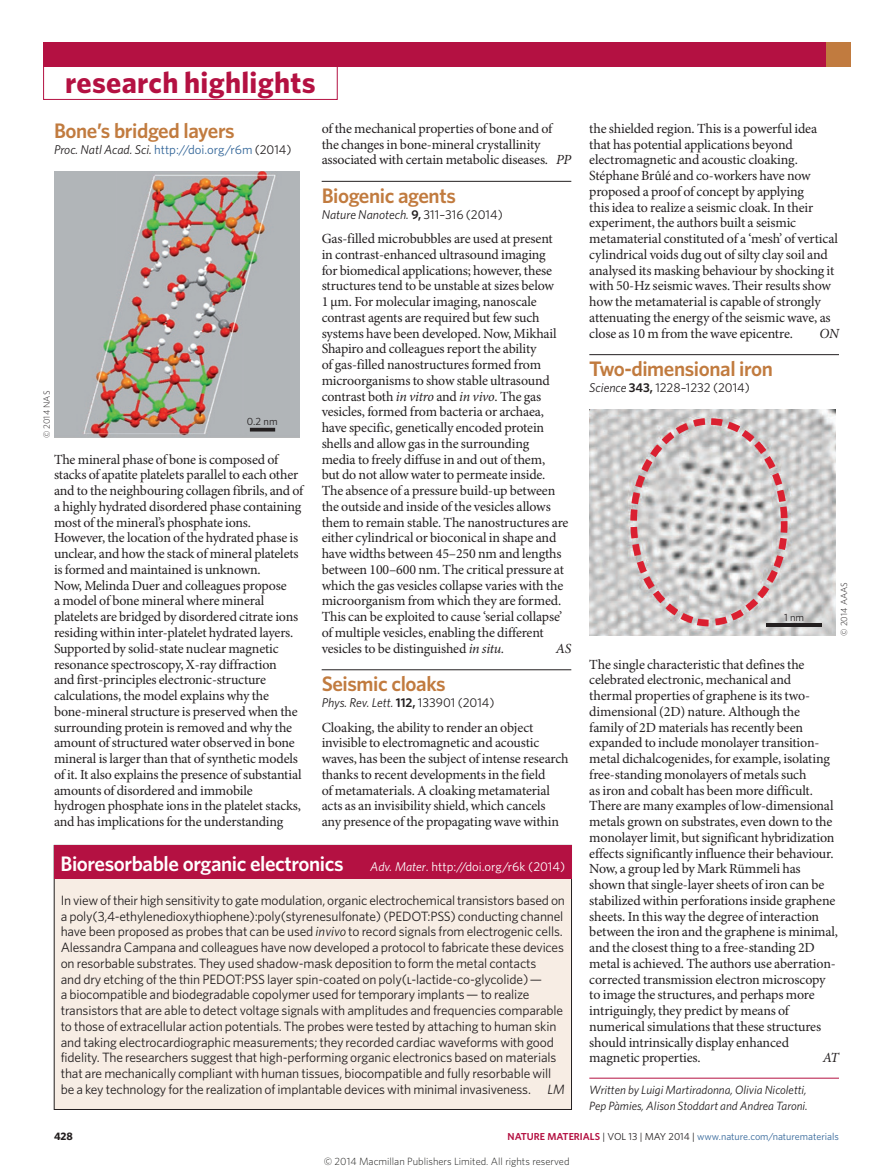
<style>
.page{position:relative;width:893px;height:1174px;background:#fff}
.page>*{position:absolute;margin:0;border:0;box-sizing:border-box;transform-origin:0 0}
.t1{font:700 30px "Whitney";letter-spacing:.01em;color:#b41142}
.Title_w_rule{font:600 21px "Whitney";letter-spacing:-.02em;color:#c17b3f}
.RH_box_title{font:600 21px "Whitney";letter-spacing:-.02em;color:#fff}
.Title{font:600 21px "Whitney";letter-spacing:-.02em;color:#c17b3f}
.Body_first{font:13.95px/15.8px "Minion Pro";letter-spacing:-.015em;color:#231f20}
.Body_first-2{font:italic 13.95px "Minion Pro";color:#231f20}
.Box_body_first{font:13.5px/15.8px "Whitney";letter-spacing:-.01em;color:#231f20}
.Journal_DOI_ref{font:italic 12.75px "Whitney";color:#231f20}
.RH_box_title-2{font:12.75px "Whitney";color:#fff}
.Journal_DOI_ref-2{font:12.75px "Whitney";color:#231f20}
.Author_information{font:italic 12px/15.8px "Whitney";color:#231f20}
.t2{font:700 10.8px "Whitney";color:#231f20}
.t3{font:300 10.5px "Whitney";color:#1d1d1b}
.t4{font:10.5px "Whitney Book 3";color:#231f20}
.t5{font:10.5px "Whitney Book 2";color:#231f20}
.t6{font:10.2px "Whitney";color:#369}
.Picture_credit{font:9px "Whitney Light 2";color:#231f20}
.s1{font-style:normal;color:#369}
.s2{font-style:normal}
.s3{font-style:italic}
.s4{font-weight:600;font-style:normal}
.s5{font-weight:600}
.s6{font-weight:600;color:#b41142}
.s7{color:#231f20}
</style>
<div class="page">
<div style="left:43px;top:66px;width:295px;height:34px;border:1px solid #b41142"></div>
<div style="left:43px;top:43px;width:806px;height:24px;background:#b41142"></div>
<div style="left:826px;top:43px;width:24px;height:24px;background:#c17b3f"></div>
<hr style="left:322px;top:181px;width:249px;height:1px;background:#231f20">
<hr style="left:322px;top:669px;width:249px;height:1px;background:#231f20">
<hr style="left:589px;top:354px;width:250px;height:1px;background:#231f20">
<hr style="left:589px;top:1078px;width:250px;height:1px;background:#b41142">
<img style="left:589px;top:409px;width:246px;height:226px">
<hr style="left:766px;top:623px;width:55px;height:4px;background:#231f20">
<svg style="left:630px;top:418px;width:157px;height:208px;background:#ccbfc0"></svg>
<img style="left:54px;top:171px;width:246px;height:267px">
<hr style="left:250px;top:428px;width:25px;height:3px;background:#231f20">
<div style="left:54px;top:845px;width:517px;height:264px;background:#f7ede4"></div>
<div style="left:54px;top:845px;width:517px;height:34px;background:#b41142"></div>
<p class="t1" style="left:65px;top:62px;width:252px">research highlights</p>
<p class="Title" style="left:54px;top:117px;width:182px">Bone’s bridged layers</p>
<p class="Journal_DOI_ref" style="left:54px;top:141px;width:239px">Proc. Natl Acad. Sci. <span class="s1">http://doi.org/r6m</span> <span class="s2">(2014)</span></p>
<p class="Body_first" style="left:322px;top:121px;width:251px">of the mechanical properties of bone and of the changes in bone-mineral crystallinity associated with certain metabolic diseases. <span class="s3">PP</span></p>
<p class="Title_w_rule" style="left:322px;top:181px;width:136px">Biogenic agents</p>
<p class="Journal_DOI_ref" style="left:322px;top:206px;width:183px">Nature Nanotech. <span class="s4">9,</span> <span class="s2">311–316 (2014)</span></p>
<p class="Body_first" style="left:322px;top:231px;width:248px">Gas-filled microbubbles are used at present<br>in contrast-enhanced ultrasound imaging<br>for biomedical applications; however, these structures tend to be unstable at sizes below<br>1 μm. For molecular imaging, nanoscale contrast agents are required but few such systems have been developed. Now, Mikhail Shapiro and colleagues report the ability<br>of gas-filled nanostructures formed from microorganisms to show stable ultrasound contrast both <span class="s3">in vitro</span> and <span class="s3">in vivo</span>. The gas vesicles, formed from bacteria or archaea, have specific, genetically encoded protein shells and allow gas in the surrounding<br>media to freely diffuse in and out of them,<br>but do not allow water to permeate inside.<br>The absence of a pressure build-up between the outside and inside of the vesicles allows them to remain stable. The nanostructures are either cylindrical or bioconical in shape and have widths between 45–250 nm and lengths between 100–600 nm. The critical pressure at which the gas vesicles collapse varies with the microorganism from which they are formed.<br>This can be exploited to cause ‘serial collapse’ of multiple vesicles, enabling the different vesicles to be distinguished <span class="s3">in situ.</span></p>
<p class="Picture_credit" style="left:41px;top:438px;width:49px;rotate:-90deg">© 2014 NAS</p>
<p class="t4" style="left:247px;top:414px;width:32px">0.2 nm</p>
<p class="Body_first" style="left:54px;top:452px;width:251px">The mineral phase of bone is composed of stacks of apatite platelets parallel to each other and to the neighbouring collagen fibrils, and of a highly hydrated disordered phase containing most of the mineral’s phosphate ions.<br>However, the location of the hydrated phase is unclear, and how the stack of mineral platelets is formed and maintained is unknown.<br>Now, Melinda Duer and colleagues propose<br>a model of bone mineral where mineral platelets are bridged by disordered citrate ions residing within inter-platelet hydrated layers.<br>Supported by solid-state nuclear magnetic resonance spectroscopy, X-ray diffraction<br>and first-principles electronic-structure calculations, the model explains why the bone-mineral structure is preserved when the surrounding protein is removed and why the amount of structured water observed in bone mineral is larger than that of synthetic models of it. It also explains the presence of substantial amounts of disordered and immobile hydrogen phosphate ions in the platelet stacks, and has implications for the understanding</p>
<p class="Body_first-2" style="left:556px;top:640px;width:17px">AS</p>
<p class="Title_w_rule" style="left:322px;top:670px;width:125px">Seismic cloaks</p>
<p class="Journal_DOI_ref" style="left:322px;top:694px;width:174px">Phys. Rev. Lett. <span class="s4">112,</span> <span class="s2">133901 (2014)</span></p>
<p class="Body_first" style="left:322px;top:719px;width:248px">Cloaking, the ability to render an object invisible to electromagnetic and acoustic waves, has been the subject of intense research thanks to recent developments in the field<br>of metamaterials. A cloaking metamaterial acts as an invisibility shield, which cancels<br>any presence of the propagating wave within</p>
<p class="RH_box_title" style="left:61px;top:849px;width:285px">Bioresorbable organic electronics</p>
<p class="RH_box_title-2" style="left:370px;top:857px;width:196px"><span class="s3">Adv. Mater</span>. http://doi.org/r6k (2014)</p>
<p class="Box_body_first" style="left:61px;top:892px;width:506px">In view of their high sensitivity to gate modulation, organic electrochemical transistors based on a poly(3,4-ethylenedioxythiophene):poly(styrenesulfonate) (PEDOT:PSS) conducting channel have been proposed as probes that can be used <span class="s3">in vivo</span> to record signals from electrogenic cells.<br>Alessandra Campana and colleagues have now developed a protocol to fabricate these devices on resorbable substrates. They used shadow-mask deposition to form the metal contacts<br>and dry etching of the thin PEDOT:PSS layer spin-coated on poly(l-lactide-co-glycolide) —<br>a biocompatible and biodegradable copolymer used for temporary implants — to realize transistors that are able to detect voltage signals with amplitudes and frequencies comparable to those of extracellular action potentials. The probes were tested by attaching to human skin and taking electrocardiographic measurements; they recorded cardiac waveforms with good fidelity. The researchers suggest that high-performing organic electronics based on materials that are mechanically compliant with human tissues, biocompatible and fully resorbable will be a key technology for the realization of implantable devices with minimal invasiveness. <span class="s3">LM</span></p>
<p class="Body_first" style="left:589px;top:121px;width:250px">the shielded region. This is a powerful idea that has potential applications beyond electromagnetic and acoustic cloaking.<br>Stéphane Brûlé and co-workers have now proposed a proof of concept by applying<br>this idea to realize a seismic cloak. In their experiment, the authors built a seismic metamaterial constituted of a ‘mesh’ of vertical cylindrical voids dug out of silty clay soil and analysed its masking behaviour by shocking it with 50-Hz seismic waves. Their results show how the metamaterial is capable of strongly attenuating the energy of the seismic wave, as close as 10 m from the wave epicentre.</p>
<p class="Body_first-2" style="left:820px;top:325px;width:21px">ON</p>
<p class="Title_w_rule" style="left:589px;top:355px;width:185px">Two-dimensional iron</p>
<p class="Journal_DOI_ref-2" style="left:589px;top:379px;width:162px"><span class="s3">Science</span> <span class="s5">343,</span> 1228–1232 (2014)</p>
<p class="t5" style="left:784px;top:610px;width:22px">1 nm</p>
<p class="Picture_credit" style="left:838px;top:636px;width:55px;rotate:-90deg">© 2014 AAAS</p>
<p class="Body_first" style="left:589px;top:656px;width:250px">The single characteristic that defines the celebrated electronic, mechanical and<br>thermal properties of graphene is its two&shy;dimensional (2D) nature. Although the<br>family of 2D materials has recently been expanded to include monolayer transition&shy;metal dichalcogenides, for example, isolating free-standing monolayers of metals such<br>as iron and cobalt has been more difficult.<br>There are many examples of low-dimensional metals grown on substrates, even down to the monolayer limit, but significant hybridization effects significantly influence their behaviour.<br>Now, a group led by Mark Rümmeli has shown that single-layer sheets of iron can be stabilized within perforations inside graphene sheets. In this way the degree of interaction between the iron and the graphene is minimal, and the closest thing to a free-standing 2D metal is achieved. The authors use aberration&shy;corrected transmission electron microscopy to image the structures, and perhaps more intriguingly, they predict by means of numerical simulations that these structures should intrinsically display enhanced magnetic properties.</p>
<p class="Body_first-2" style="left:823px;top:1049px;width:18px">AT</p>
<p class="Author_information" style="left:589px;top:1081px;width:220px">Written by Luigi Martiradonna, Olivia Nicoletti,<br>Pep Pàmies, Alison Stoddart and Andrea Taroni.</p>
<p class="t2" style="left:54px;top:1129px;width:21px">428</p>
<p class="t6" style="left:508px;top:1129px;width:333px"><span class="s6">NATURE MATERIALS</span> <span class="s7">| VOL 13 | MAY 2014 |</span> www.nature.com/naturematerials</p>
<p class="t3" style="left:324px;top:1154px;width:247px">© 2014 Macmillan Publishers Limited. All rights reserved</p>
</div>
